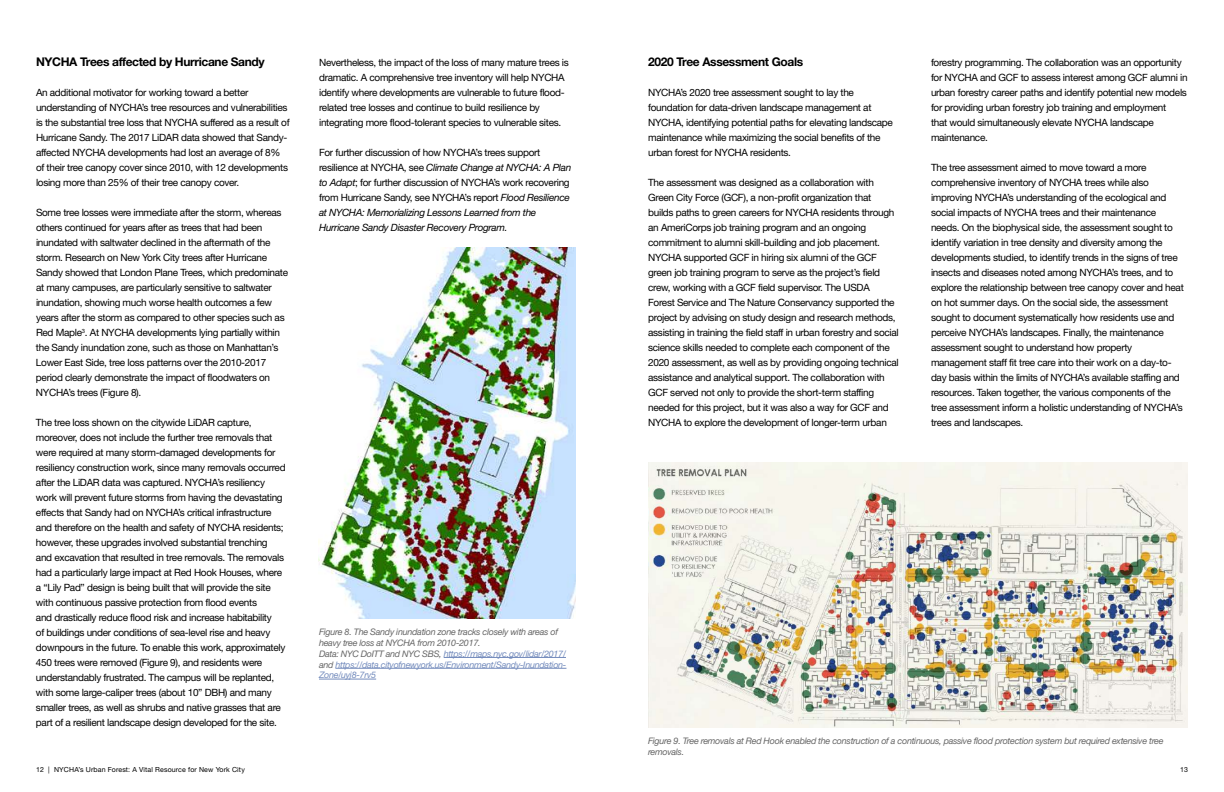
<style>
.page{position:relative;width:1224px;height:792px;background:#fff}
.page>*{position:absolute;margin:0;border:0;box-sizing:border-box;transform-origin:0 0}
.t1{font:12px "Helvetica Neue LT 75 Bd";letter-spacing:-.03em;color:#000}
.t2{font:10px/15px "Helvetica Neue LT 55 Rm";letter-spacing:-.03em;color:#000}
.t3{font:10px/15px "Helvetica Neue LT 56 It";letter-spacing:-.03em;color:#000}
.t4{font:9px/10.8px "Helvetica Neue LT 56 It";letter-spacing:-.03em;color:#666}
.t5{font:7px "Helvetica Neue LT 55 Rm";letter-spacing:.02em;color:#000}
.s1{font-family:"Helvetica Neue LT 55 Rm"}
.s2{font-family:"Helvetica Neue LT 56 It"}
.s3{color:#748cbd}
</style>
<div class="page">
<img style="left:319px;top:247px;width:257px;height:371px">
<hr style="left:444px;top:657px;width:122px;height:1px;background:#748cbd">
<hr style="left:335px;top:668px;width:231px;height:1px;background:#748cbd">
<hr style="left:319px;top:679px;width:57px;height:1px;background:#748cbd">
<img style="left:648px;top:462px;width:540px;height:266px">
<p class="t1" style="left:36px;top:54px;width:230px">NYCHA Trees affected by Hurricane Sandy</p>
<p class="t2" style="left:36px;top:85px;width:255px">An additional motivator for working toward a better understanding of NYCHA’s tree resources and vulnerabilities is the substantial tree loss that NYCHA suffered as a result of Hurricane Sandy. The 2017 LiDAR data showed that Sandy&shy;affected NYCHA developments had lost an average of 8% of their tree canopy cover since 2010, with 12 developments losing more than 25% of their tree canopy cover.</p>
<p class="t2" style="left:36px;top:205px;width:254px">Some tree losses were immediate after the storm, whereas others continued for years after as trees that had been inundated with saltwater declined in the aftermath of the storm. Research on New York City trees after Hurricane Sandy showed that London Plane Trees, which predominate at many campuses, are particularly sensitive to saltwater inundation, showing much worse health outcomes a few years after the storm as compared to other species such as Red Maple<sup>3</sup>. At NYCHA developments lying partially within the Sandy inundation zone, such as those on Manhattan’s Lower East Side, tree loss patterns over the 2010-2017 period clearly demonstrate the impact of floodwaters on NYCHA’s trees (Figure 8).</p>
<p class="t2" style="left:36px;top:415px;width:251px">The tree loss shown on the citywide LiDAR capture, moreover, does not include the further tree removals that were required at many storm-damaged developments for resiliency construction work, since many removals occurred after the LiDAR data was captured. NYCHA’s resiliency work will prevent future storms from having the devastating effects that Sandy had on NYCHA’s critical infrastructure and therefore on the health and safety of NYCHA residents; however, these upgrades involved substantial trenching and excavation that resulted in tree removals. The removals had a particularly large impact at Red Hook Houses, where a “Lily Pad” design is being built that will provide the site with continuous passive protection from flood events<br>and drastically reduce flood risk and increase habitability<br>of buildings under conditions of sea-level rise and heavy downpours in the future. To enable this work, approximately 450 trees were removed (Figure 9), and residents were understandably frustrated. The campus will be replanted, with some large-caliper trees (about 10” DBH) and many smaller trees, as well as shrubs and native grasses that are part of a resilient landscape design developed for the site.</p>
<p class="t2" style="left:319px;top:55px;width:251px">Nevertheless, the impact of the loss of many mature trees is dramatic. A comprehensive tree inventory will help NYCHA identify where developments are vulnerable to future flood&shy;related tree losses and continue to build resilience by integrating more flood-tolerant species to vulnerable sites.</p>
<p class="t2" style="left:319px;top:145px;width:223px">For further discussion of how NYCHA’s trees support</p>
<p class="t3" style="left:319px;top:160px;width:254px"><span class="s1">resilience at NYCHA, see</span> Climate Change at NYCHA: A Plan</p>
<p class="t2" style="left:319px;top:175px;width:252px"><span class="s2">to Adapt</span>; for further discussion of NYCHA’s work recovering from Hurricane Sandy, see NYCHA’s report <span class="s2">Flood Resilience</span></p>
<p class="t3" style="left:319px;top:205px;width:219px">at NYCHA: Memorializing Lessons Learned from the<br>Hurricane Sandy Disaster Recovery Program.</p>
<p class="t4" style="left:319px;top:626px;width:249px">Figure 8. The Sandy inundation zone tracks closely with areas of heavy tree loss at NYCHA from 2010-2017.<br>Data: NYC DoITT and NYC SBS, <span class="s3">https://maps.nyc.gov/lidar/2017/ </span>and <span class="s3">https://data.cityofnewyork.us/Environment/Sandy-Inundation-Zone/uyj8-7rv5</span></p>
<p class="t1" style="left:648px;top:54px;width:157px">2020 Tree Assessment Goals</p>
<p class="t2" style="left:648px;top:85px;width:246px">NYCHA’s 2020 tree assessment sought to lay the foundation for data-driven landscape management at NYCHA, identifying potential paths for elevating landscape maintenance while maximizing the social benefits of the urban forest for NYCHA residents.</p>
<p class="t2" style="left:648px;top:175px;width:252px">The assessment was designed as a collaboration with Green City Force (GCF), a non-profit organization that builds paths to green careers for NYCHA residents through an AmeriCorps job training program and an ongoing commitment to alumni skill-building and job placement.<br>NYCHA supported GCF in hiring six alumni of the GCF green job training program to serve as the project’s field crew, working with a GCF field supervisor. The USDA Forest Service and The Nature Conservancy supported the project by advising on study design and research methods, assisting in training the field staff in urban forestry and social science skills needed to complete each component of the 2020 assessment, as well as by providing ongoing technical assistance and analytical support. The collaboration with GCF served not only to provide the short-term staffing needed for this project, but it was also a way for GCF and NYCHA to explore the development of longer-term urban</p>
<p class="t2" style="left:931px;top:55px;width:258px">forestry programming. The collaboration was an opportunity for NYCHA and GCF to assess interest among GCF alumni in urban forestry career paths and identify potential new models for providing urban forestry job training and employment<br>that would simultaneously elevate NYCHA landscape maintenance.</p>
<p class="t2" style="left:931px;top:160px;width:254px">The tree assessment aimed to move toward a more comprehensive inventory of NYCHA trees while also improving NYCHA’s understanding of the ecological and social impacts of NYCHA trees and their maintenance needs. On the biophysical side, the assessment sought to identify variation in tree density and diversity among the developments studied, to identify trends in the signs of tree insects and diseases noted among NYCHA’s trees, and to explore the relationship between tree canopy cover and heat on hot summer days. On the social side, the assessment sought to document systematically how residents use and perceive NYCHA’s landscapes. Finally, the maintenance assessment sought to understand how property management staff fit tree care into their work on a day-to&shy;day basis within the limits of NYCHA’s available staffing and resources. Taken together, the various components of the tree assessment inform a holistic understanding of NYCHA’s trees and landscapes.</p>
<p class="t4" style="left:648px;top:735px;width:517px">Figure 9. Tree removals at Red Hook enabled the construction of a continuous, passive flood protection system but required extensive tree removals.</p>
<p class="t5" style="left:36px;top:765px;width:210px">12 | NYCHA’s Urban Forest: A Vital Resource for New York City</p>
<p class="t5" style="left:1180px;top:765px;width:9px">13</p>
</div>
